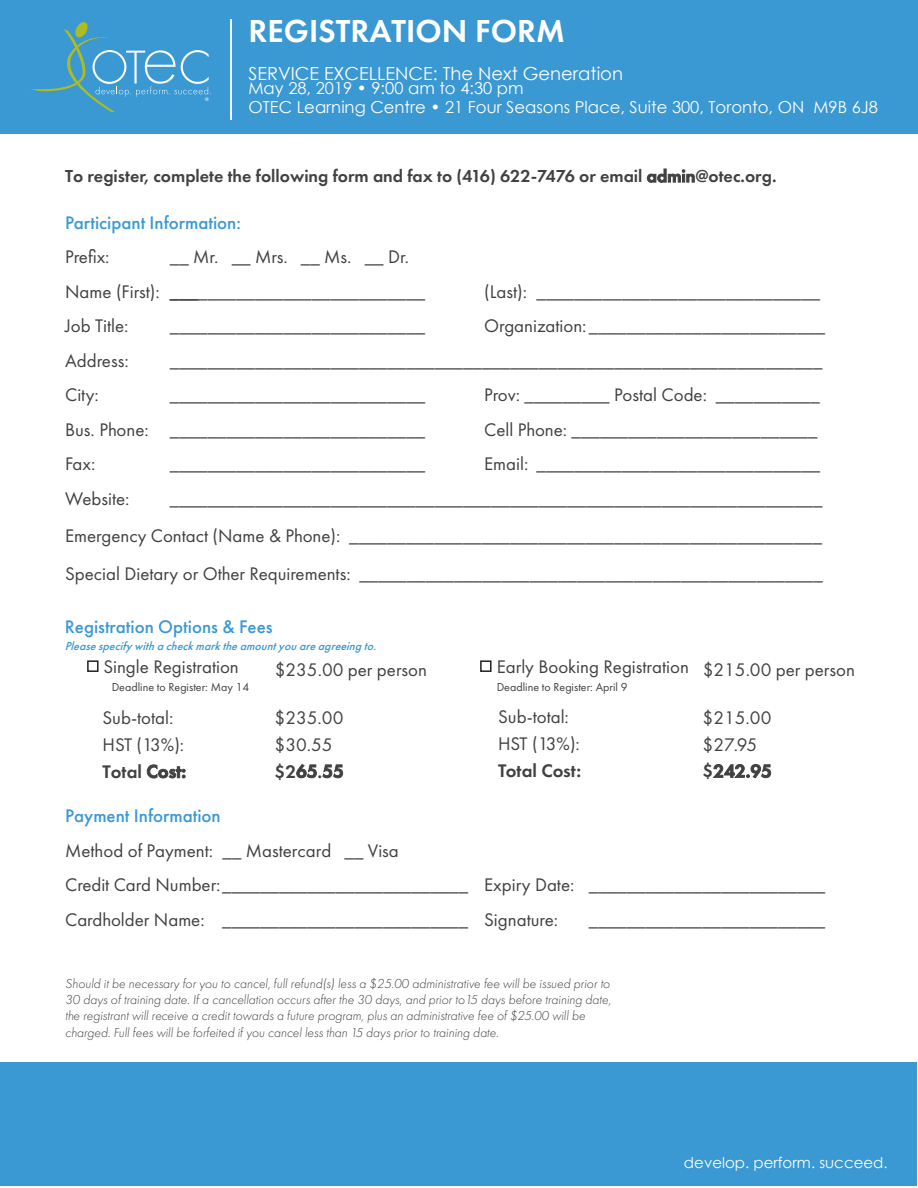
<style>
.page{position:relative;width:918px;height:1188px;background:#fff}
.page>*{position:absolute;margin:0;border:0;box-sizing:border-box;transform-origin:0 0}
.t1{font:600 33px "Futura PT";color:#fff}
.t2{font:18.9px/34.5px "Futura PT";color:#414042}
.t3{font:500 18.9px "Futura PT";color:#3a98d3}
.t4{font:600 18.9px "Futura PT";color:#414042}
.t5{font:600 18px "Futura PT";color:#414042}
.t6{font:18px "Century Gothic";color:#fff}
.t7{font:16.5px/19.6px "Century Gothic";color:#fff}
.t8{font:15px "Century Gothic";color:#fff}
.t9{font:italic 300 13.5px/16.2px "Futura PT";color:#414042}
.t10{font:italic 500 12px "Futura PT";color:#3a98d3}
.t11{font:12px "Futura PT";color:#414042}
.t12{font:4.8px "Century Gothic";color:#fff}
</style>
<div class="page">
<div style="left:0;top:1062px;width:917px;height:124px;background:#3a98d3"></div>
<div style="left:0;top:0;width:918px;height:134px;background:#3a98d3"></div>
<svg style="left:31px;top:22px;width:180px;height:90px"></svg>
<hr style="left:230px;top:19px;width:2px;height:101px;background:#fff">
<div style="left:87px;top:660px;width:12px;height:12px;border:2px solid #231f20"></div>
<div style="left:480px;top:660px;width:12px;height:12px;border:2px solid #231f20"></div>
<p class="t12" style="left:205px;top:96px;width:5px">®</p>
<p class="t1" style="left:249px;top:10px;width:318px">REGISTRATION FORM</p>
<p class="t6" style="left:249px;top:61px;width:376px">SERVICE EXCELLENCE: The Next Generation</p>
<p class="t7" style="left:249px;top:78px;width:631px">May 28, 2019 • 9:00 am to 4:30 pm<br>OTEC Learning Centre • 21 Four Seasons Place, Suite 300, Toronto, ON M9B 6J8</p>
<p class="t5" style="left:65px;top:165px;width:713px">To register, complete the following form and fax to (416) 622-7476 or email admin@otec.org.</p>
<p class="t3" style="left:65px;top:211px;width:177px">Participant Information:</p>
<p class="t2" style="left:65px;top:239px;width:46px">Prefix:</p>
<p class="t2" style="left:170px;top:239px;width:241px">__ Mr. __ Mrs. __ Ms. __ Dr.</p>
<p class="t2" style="left:65px;top:274px;width:96px">Name (First):</p>
<p class="t2" style="left:170px;top:274px;width:257px">___________________________</p>
<p class="t2" style="left:484px;top:274px;width:338px">(Last): ______________________________</p>
<p class="t2" style="left:65px;top:308px;width:65px;text-align:justify">Job Title:<br>Address:<br>City:</p>
<p class="t2" style="left:170px;top:308px;width:657px;text-indent:314px">Organization: _________________________ _____________________________________________________________________ ___________________________</p>
<p class="t2" style="left:170px;top:308px;width:257px">___________________________</p>
<p class="t2" style="left:484px;top:377px;width:337px">Prov: _________ Postal Code: ___________</p>
<p class="t2" style="left:65px;top:412px;width:362px">Bus. Phone: ___________________________<br>Fax:</p>
<p class="t2" style="left:170px;top:446px;width:257px">___________________________</p>
<p class="t2" style="left:484px;top:412px;width:338px">Cell Phone: __________________________<br>Email: ______________________________</p>
<p class="t2" style="left:65px;top:481px;width:66px">Website:</p>
<p class="t2" style="left:65px;top:479px;width:759px;line-height:37.5px;text-align:justify;text-indent:105px">_____________________________________________________________________ Emergency Contact (Name &amp; Phone): __________________________________________________ Special Dietary or Other Requirements: _________________________________________________</p>
<p class="t3" style="left:65px;top:615px;width:209px">Registration Options &amp; Fees</p>
<p class="t10" style="left:65px;top:639px;width:317px">Pleasespecifywithacheckmarktheamountyouareagreeingto.</p>
<p class="t2" style="left:103px;top:649px;width:137px">Single Registration</p>
<p class="t11" style="left:112px;top:680px;width:139px">Deadline to Register: May 14</p>
<p class="t2" style="left:103px;top:704px;width:83px;line-height:27px">Sub-total:<br>HST (13%):</p>
<p class="t4" style="left:103px;top:760px;width:85px">Total Cost:</p>
<p class="t2" style="left:275px;top:652px;width:154px">$235.00 per person</p>
<p class="t2" style="left:275px;top:704px;width:70px;line-height:27px">$235.00 $30.55</p>
<p class="t4" style="left:275px;top:759px;width:71px">$265.55</p>
<p class="t2" style="left:497px;top:649px;width:360px">Early Booking Registration $215.00 per person</p>
<p class="t11" style="left:497px;top:680px;width:133px">Deadline to Register: April 9</p>
<p class="t2" style="left:498px;top:703px;width:72px;line-height:27px">Sub-total:<br>HS (1</p>
<p class="t2" style="left:520px;top:726px;width:62px">T 3%):</p>
<p class="t4" style="left:498px;top:759px;width:85px">Total Cost:</p>
<p class="t2" style="left:703px;top:704px;width:70px;line-height:27px">$215.00 $27.95</p>
<p class="t4" style="left:703px;top:759px;width:71px">$242.95</p>
<p class="t3" style="left:65px;top:805px;width:157px">Payment Information</p>
<p class="t2" style="left:65px;top:833px;width:762px">Method of Payment: __ Mastercard __ Visa<br>Credit Card Number: __________________________ Expiry Date: _________________________<br>Cardholder Name: __________________________ Signature:</p>
<p class="t2" style="left:589px;top:902px;width:238px">_________________________</p>
<p class="t9" style="left:65px;top:976px;width:548px">Should it be necessary for you to cancel, full refund(s) less a $25.00 administrative fee will be issued prior to 30 days of training date. If a cancellation occurs after the 30 days, and prior to15 days before training date, the registrant will receive a credit towards a future program, plus an administrative fee of $25.00 will be charged. Full fees will be forfeited if you cancel less than 15 days prior to training date.</p>
<p class="t8" style="left:684px;top:1152px;width:205px">develop. perform. succeed.</p>
</div>
